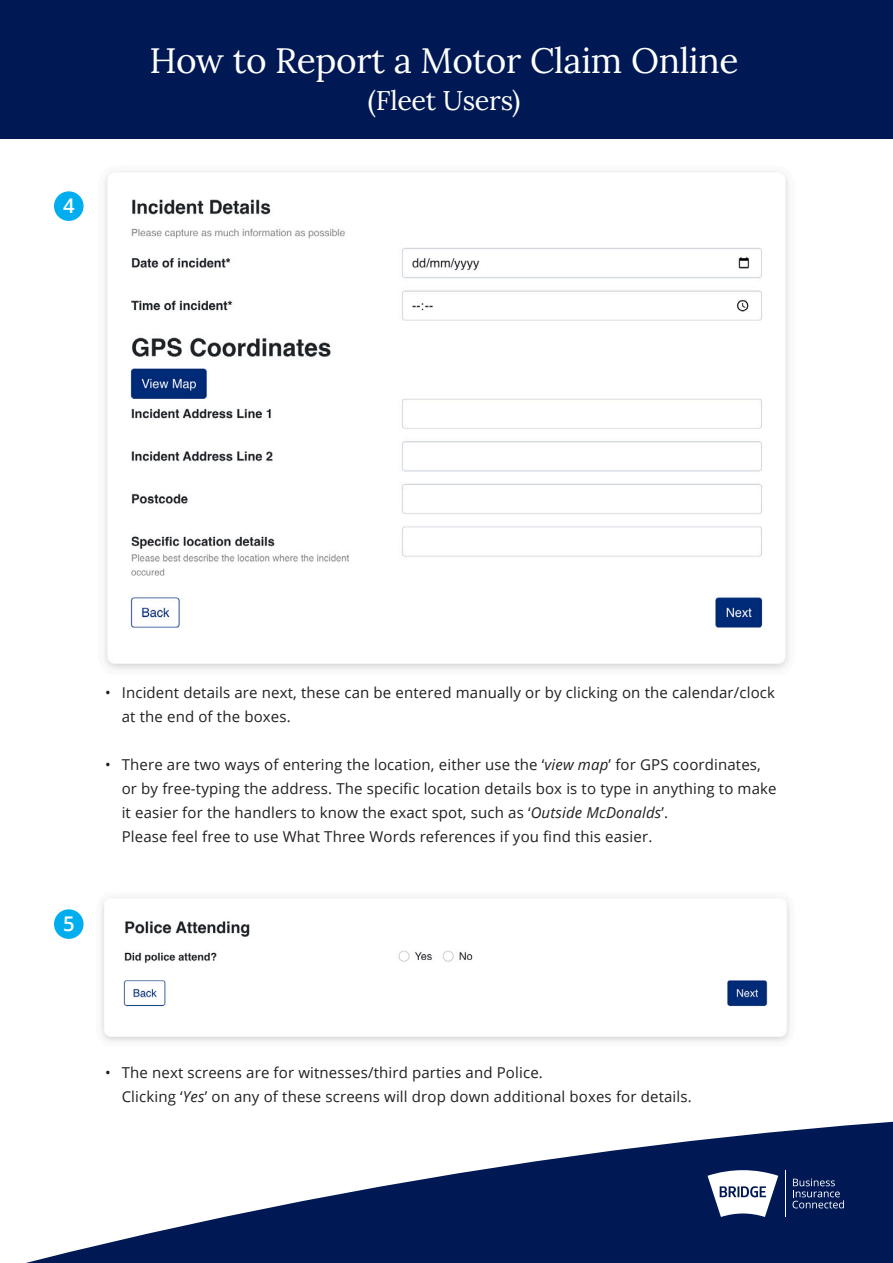
<style>
.page{position:relative;width:893px;height:1263px;background:#fff}
.page>*{position:absolute;margin:0;border:0;box-sizing:border-box;transform-origin:0 0}
.Main_headers{font:35.25px "Lora";letter-spacing:-.01em;color:#fff}
.Main_headers-2{font:27px "Lora";letter-spacing:-.01em;color:#fff}
.Body_Regular{font:600 20.25px "Open Sans";color:#fff}
.Body_Regular-2{font:15px/24px "Open Sans";letter-spacing:.01em;color:#231f20}
.s1{font-style:italic}
</style>
<div class="page">
<svg style="left:26px;top:1121px;width:867px;height:142px;fill:#001954"></svg>
<div style="left:0;top:0;width:893px;height:139px;background:#001954"></div>
<svg style="left:792px;top:1178px;width:52px;height:30px;background:#2d4272"></svg>
<hr style="left:785px;top:1170px;width:1px;height:47px;background:#fff">
<svg style="left:707px;top:1170px;width:71px;height:47px"></svg>
<img style="left:104px;top:171px;width:685px;height:499px">
<img style="left:101px;top:897px;width:689px;height:145px">
<div style="left:54px;top:191px;width:30px;height:30px;background:#00aeef;border-radius:50%"></div>
<div style="left:54px;top:909px;width:30px;height:30px;background:#00aeef;border-radius:50%"></div>
<p class="Body_Regular" style="left:63px;top:192px;width:13px">4</p>
<p class="Main_headers" style="left:150px;top:33px;width:590px">How to Report a Motor Claim Online</p>
<p class="Main_headers-2" style="left:368px;top:80px;width:154px">(Fleet Users)</p>
<p class="Body_Regular" style="left:63px;top:910px;width:13px">5</p>
<p class="Body_Regular-2" style="left:122px;top:680px;width:655px;text-indent:-17px">• Incident details are next, these can be entered manually or by clicking on the calendar/clock at the end of the boxes.</p>
<p class="Body_Regular-2" style="left:122px;top:752px;width:656px;text-indent:-17px">• There are two ways of entering the location, either use the ‘<span class="s1">view map</span>’ for GPS coordinates, or by free-typing the address. The specific location details box is to type in anything to make</p>
<p class="Body_Regular-2" style="left:122px;top:800px;width:548px">it easier for the handlers to know the exact spot, such as ‘<span class="s1">Outside McDonalds</span>’.<br>Please feel free to use What Three Words references if you find this easier.</p>
<p class="Body_Regular-2" style="left:122px;top:1060px;width:572px;text-indent:-17px">• The next screens are for witnesses/third parties and Police.<br>Clicking ‘<span class="s1">Yes</span>’ on any of these screens will drop down additional boxes for details.</p>
</div>
